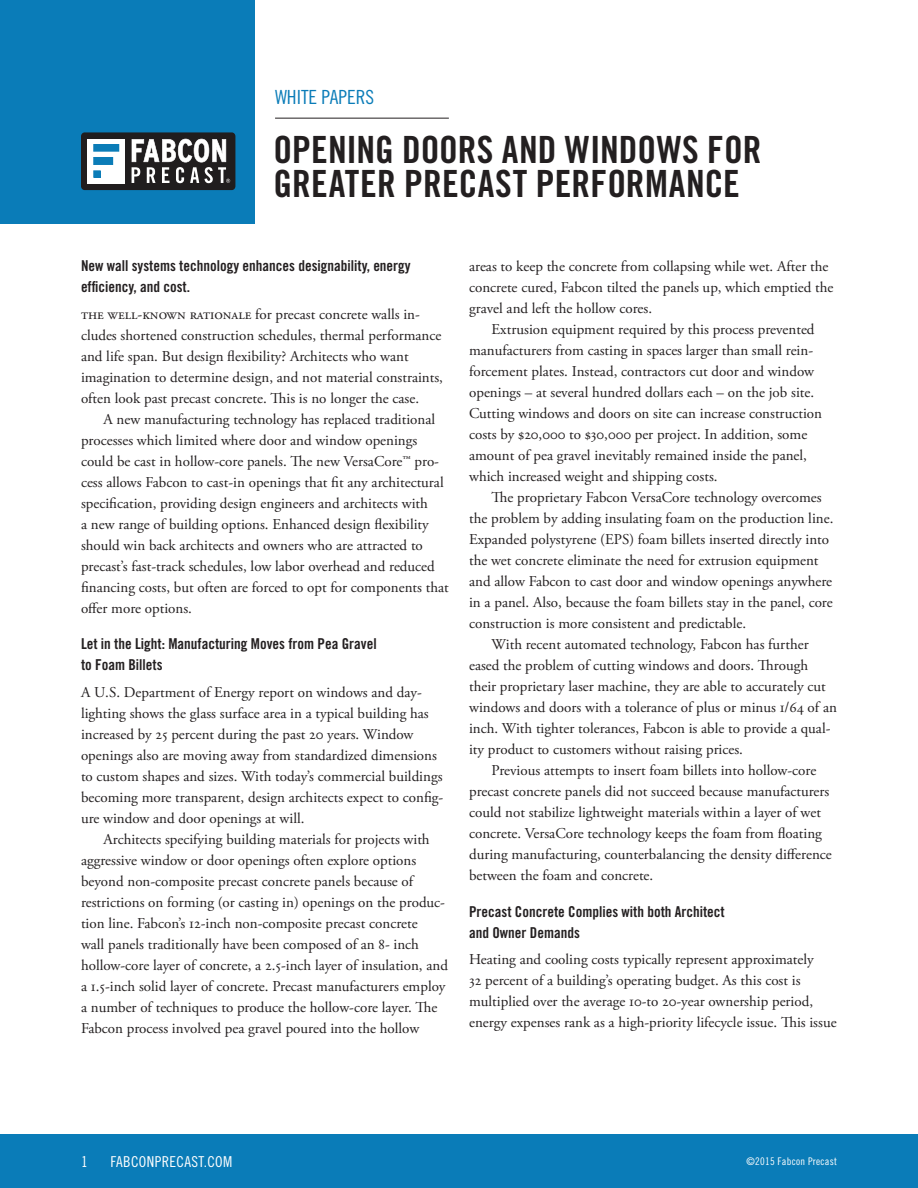
<style>
.page{position:relative;width:918px;height:1188px;background:#fff}
.page>*{position:absolute;margin:0;border:0;box-sizing:border-box;transform-origin:0 0}
.t1{font:37.5px/34.5px "Trade Gothic Bold Cond Twenty";letter-spacing:.005em;color:#231f20}
.t2{font:19.5px "Trade Gothic Cond Eighteen";color:#0a7cb8}
.t3{font:15px/21px "Adobe Garamond Pro";color:#231f20}
.t4{font:15px/21px "Trade Gothic Bold Cond Twenty";color:#231f20}
.t5{font:15px "Trade Gothic Cond Eighteen";letter-spacing:.025em;color:#fff}
.t6{font:10.5px "Trade Gothic Cond Eighteen";letter-spacing:.025em;color:#fff}
</style>
<div class="page">
<div style="left:0;top:1134px;width:918px;height:54px;background:#0a7cb8"></div>
<div style="left:0;top:0;width:255px;height:224px;background:#0a7cb8"></div>
<div style="left:81px;top:132px;width:154px;height:58px;background:#201d1e;border-radius:4px"></div>
<div style="left:88px;top:139px;width:37px;height:44px;background:#fff"></div>
<div style="left:94px;top:157px;width:19px;height:7px;background:#0b7cb7"></div>
<div style="left:94px;top:157px;width:19px;height:8px;border:1px solid #0b7cb7"></div>
<div style="left:94px;top:145px;width:25px;height:6px;background:#0b7cb7"></div>
<div style="left:94px;top:144px;width:25px;height:7px;border:1px solid #0b7cb7"></div>
<svg style="left:94px;top:171px;width:6px;height:6px"></svg>
<svg style="left:132px;top:139px;width:98px;height:44px"></svg>
<hr style="left:275px;top:118px;width:174px;height:1px;background:#231f20">
<h2 class="t2" style="left:275px;top:85px;width:101px">WHITE PAPERS</h2>
<h1 class="t1" style="left:274px;top:132px;width:489px">OPENING DOORS AND WINDOWS FOR<br>GREATER PRECAST PERFORMANCE</h1>
<p class="t4" style="left:81px;top:255px;width:331px">New wall systems technology enhances designability, energy efficiency, and cost.</p>
<p class="t3" style="left:81px;top:304px;width:364px">The well-known rationale for precast concrete walls in&shy;cludes shortened construction schedules, thermal performance and life span. But design flexibility? Architects who want imagination to determine design, and not material constraints, often look past precast concrete. This is no longer the case.</p>
<p class="t3" style="left:81px;top:409px;width:369px;text-indent:22px">A new manufacturing technology has replaced traditional processes which limited where door and window openings could be cast in hollow-core panels. The new VersaCore™ pro&shy;cess allows Fabcon to cast-in openings that fit any architectural specification, providing design engineers and architects with<br>a new range of building options. Enhanced design flexibility should win back architects and owners who are attracted to precast’s fast-track schedules, low labor overhead and reduced financing costs, but often are forced to opt for components that offer more options.</p>
<p class="t4" style="left:81px;top:633px;width:297px">Let in the Light: Manufacturing Moves from Pea Gravel to Foam Billets</p>
<p class="t3" style="left:81px;top:682px;width:364px">A U.S. Department of Energy report on windows and day&shy;lighting shows the glass surface area in a typical building has increased by 25 percent during the past 20 years. Window openings also are moving away from standardized dimensions to custom shapes and sizes. With today’s commercial buildings becoming more transparent, design architects expect to config&shy;ure window and door openings at will.</p>
<p class="t3" style="left:81px;top:829px;width:369px;text-indent:22px">Architects specifying building materials for projects with aggressive window or door openings often explore options beyond non-composite precast concrete panels because of restrictions on forming (or casting in) openings on the produc&shy;tion line. Fabcon’s 12-inch non-composite precast concrete<br>wall panels traditionally have been composed of an 8- inch hollow-core layer of concrete, a 2.5-inch layer of insulation, and a 1.5-inch solid layer of concrete. Precast manufacturers employ a number of techniques to produce the hollow-core layer. The Fabcon process involved pea gravel poured into the hollow</p>
<p class="t3" style="left:469px;top:256px;width:366px">areas to keep the concrete from collapsing while wet. After the concrete cured, Fabcon tilted the panels up, which emptied the gravel and left the hollow cores.</p>
<p class="t3" style="left:469px;top:319px;width:354px;text-indent:22px">Extrusion equipment required by this process prevented manufacturers from casting in spaces larger than small rein&shy;forcement plates. Instead, contractors cut door and window openings – at several hundred dollars each – on the job site.<br>Cutting windows and doors on site can increase construction costs by $20,000 to $30,000 per project. In addition, some amount of pea gravel inevitably remained inside the panel, which increased weight and shipping costs.</p>
<p class="t3" style="left:492px;top:487px;width:331px">The proprietary Fabcon VersaCore technology overcomes</p>
<p class="t3" style="left:469px;top:508px;width:366px">the problem by adding insulating foam on the production line.</p>
<p class="t3" style="left:469px;top:529px;width:362px">Expanded polystyrene (EPS) foam billets inserted directly into</p>
<p class="t3" style="left:469px;top:550px;width:351px">the wet concrete eliminate the need for extrusion equipment</p>
<p class="t3" style="left:469px;top:571px;width:365px">and allow Fabcon to cast door and window openings anywhere</p>
<p class="t3" style="left:469px;top:592px;width:365px">in a panel. Also, because the foam billets stay in the panel, core</p>
<p class="t3" style="left:469px;top:613px;width:279px">construction is more consistent and predictable.</p>
<p class="t3" style="left:492px;top:634px;width:319px">With recent automated technology, Fabcon has further</p>
<p class="t3" style="left:469px;top:655px;width:341px">eased the problem of cutting windows and doors. Through</p>
<p class="t3" style="left:469px;top:676px;width:358px">their proprietary laser machine, they are able to accurately cut</p>
<p class="t3" style="left:469px;top:697px;width:369px">windows and doors with a tolerance of plus or minus 1/64 of an</p>
<p class="t3" style="left:469px;top:718px;width:363px">inch. With tighter tolerances, Fabcon is able to provide a qual-</p>
<p class="t3" style="left:469px;top:739px;width:275px">ity product to customers without raising prices.</p>
<p class="t3" style="left:492px;top:760px;width:326px">Previous attempts to insert foam billets into hollow-core</p>
<p class="t3" style="left:469px;top:781px;width:362px">precast concrete panels did not succeed because manufacturers</p>
<p class="t3" style="left:469px;top:802px;width:353px">could not stabilize lightweight materials within a layer of wet</p>
<p class="t3" style="left:469px;top:823px;width:354px">concrete. VersaCore technology keeps the foam from floating</p>
<p class="t3" style="left:469px;top:844px;width:364px">during manufacturing, counterbalancing the density difference</p>
<p class="t3" style="left:469px;top:865px;width:186px">between the foam and concrete.</p>
<p class="t4" style="left:469px;top:901px;width:257px">Precast Concrete Complies with both Architect and Owner Demands</p>
<p class="t3" style="left:469px;top:949px;width:369px">Heating and cooling costs typically represent approximately<br>32 percent of a building’s operating budget. As this cost is multiplied over the average 10-to 20-year ownership period, energy expenses rank as a high-priority lifecycle issue. This issue</p>
<p class="t5" style="left:81px;top:1153px;width:8px">1</p>
<p class="t5" style="left:110px;top:1153px;width:123px">FABCONPRECAST.COM</p>
<p class="t6" style="left:747px;top:1155px;width:92px">©2015 Fabcon Precast</p>
</div>
